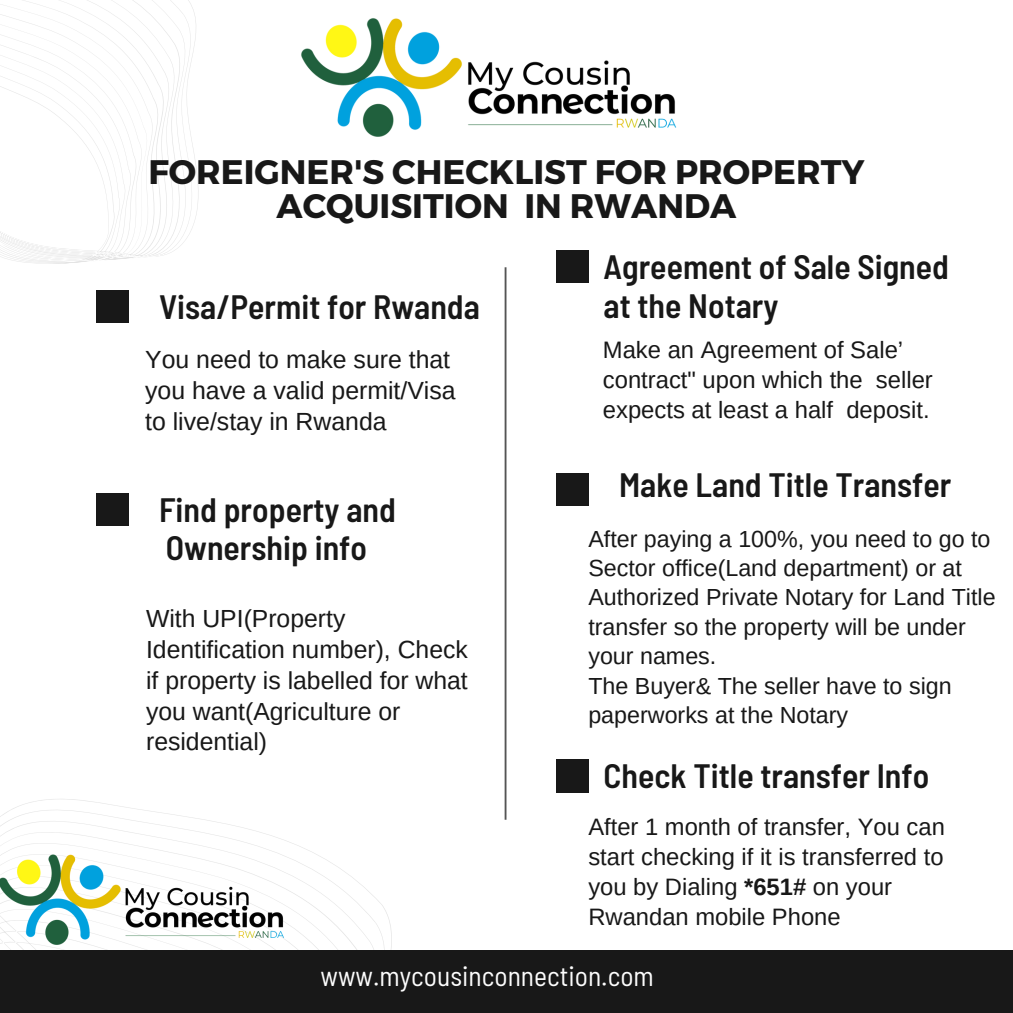
<style>
.page{position:relative;width:1013px;height:1013px;background:#fff}
.page>*{position:absolute;margin:0;border:0;box-sizing:border-box;transform-origin:0 0}
.t1{font:700 34px/33.8px "Montserrat";color:#181818;text-align:center}
.t2{font:600 semi-condensed 33.75px/38.5px "Barlow";color:#181818}
.t3{font:semi-condensed 27.5px "Barlow";color:#fdfdfd}
.t4{font:24.88px/31px "Arimo";color:#181818}
.t5{font:24.75px/31px "Arimo";color:#181818}
.t6{font:23.75px/30px "Arimo";color:#181818}
.t7{font:23.25px/29.4px "Arimo";color:#181818}
.s1{font-weight:700}
</style>
<div class="page">
<svg style="left:305px;top:849px;width:87px;height:100px"></svg>
<svg style="left:0;top:0;width:199px;height:264px"></svg>
<div style="left:0;top:949px;width:1012px;height:63px;background:#181818"></div>
<div style="left:96px;top:290px;width:32px;height:32px;background:#181818"></div>
<div style="left:96px;top:493px;width:32px;height:32px;background:#181818"></div>
<div style="left:555px;top:472px;width:33px;height:33px;background:#181818"></div>
<div style="left:555px;top:759px;width:33px;height:33px;background:#181818"></div>
<hr style="left:504px;top:267px;width:2px;height:552px;background:#555">
<img style="left:301px;top:18px;width:376px;height:279px">
<img style="left:0;top:799px;width:305px;height:151px">
<p class="t1" style="left:148px;top:154px;width:717px">FOREIGNER'S CHECKLIST FOR PROPERTY<br>ACQUISITION IN RWANDA</p>
<p class="t2" style="left:159px;top:286px;width:322px">Visa/Permit for Rwanda</p>
<p class="t4" style="left:145px;top:344px;width:312px">You need to make sure that you have a valid permit/Visa to live/stay in Rwanda</p>
<p class="t2" style="left:159px;top:489px;width:238px">Find property and<br>Ownership info</p>
<p class="t5" style="left:146px;top:602px;width:323px">With UPI(Property<br>Identification number), Check if property is labelled for what you want(Agriculture or residential)</p>
<p class="t2" style="left:603px;top:246px;width:347px">Agreement of Sale Signed at the Notary</p>
<p class="t6" style="left:603px;top:334px;width:331px">Make an Agreement of Sale’ contract" upon which the seller expects at least a half deposit.</p>
<p class="t2" style="left:619px;top:464px;width:334px">Make Land Title Transfer</p>
<p class="t7" style="left:588px;top:524px;width:409px">After paying a 100%, you need to go to<br>Sector office(Land department) or at<br>Authorized Private Notary for Land Title transfer so the property will be under your names.</p>
<p class="t7" style="left:588px;top:670px;width:365px">The Buyer&amp; The seller have to sign paperworks at the Notary</p>
<p class="t2" style="left:603px;top:755px;width:327px">Check Title transfer Info</p>
<p class="t6" style="left:588px;top:811px;width:358px">After 1 month of transfer, You can start checking if it is transferred to you by Dialing <span class="s1">*651#</span> on your<br>Rwandan mobile Phone</p>
<p class="t3" style="left:320px;top:958px;width:335px">www.mycousinconnection.com</p>
</div>
